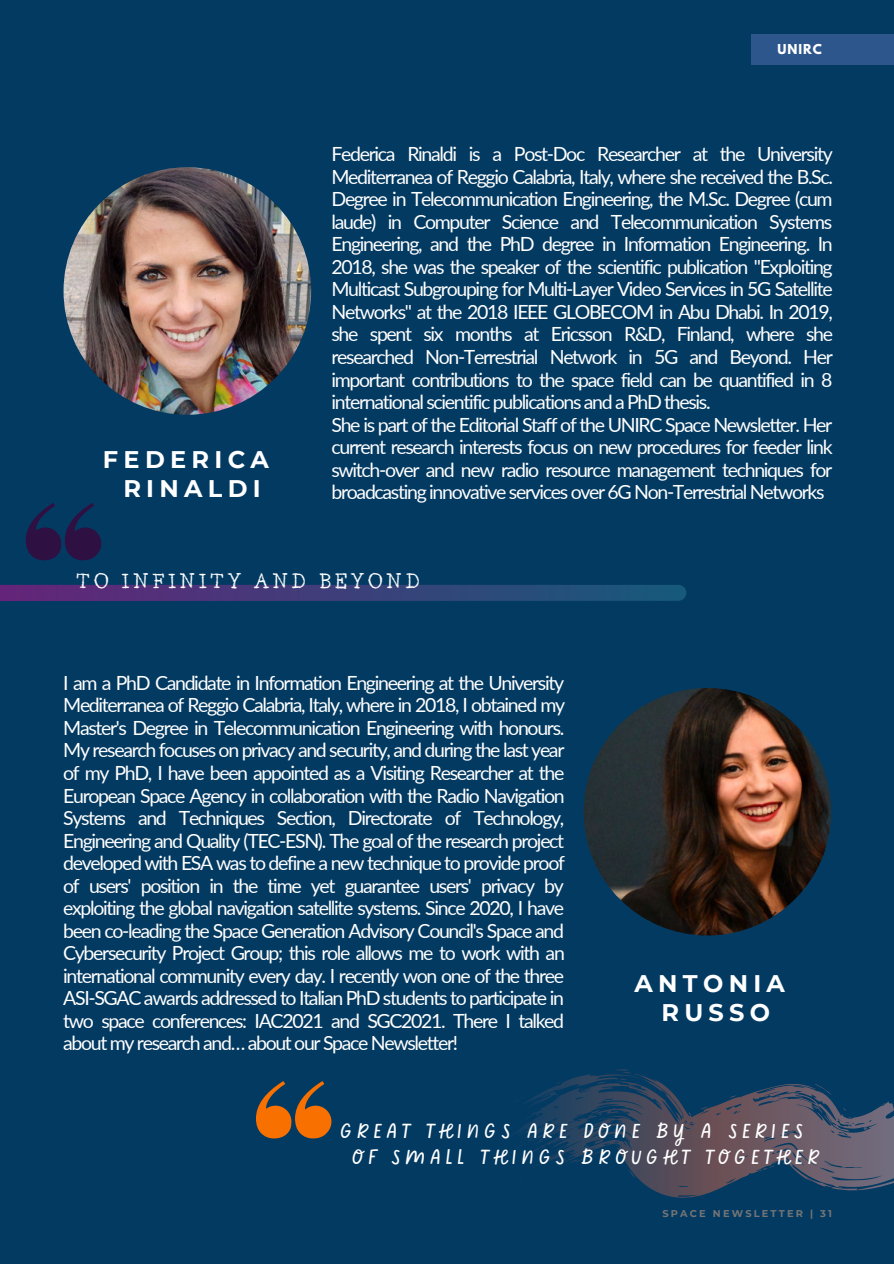
<style>
.page{position:relative;width:894px;height:1264px;background:#fff}
.page>*{position:absolute;margin:0;border:0;box-sizing:border-box;transform-origin:0 0}
.t1{font:700 24px/29.2px "Montserrat";letter-spacing:.22em;color:#fff;text-align:center}
.t2{font:22.5px/26px "Sweet Apricot";letter-spacing:.22em;color:#fff}
.t3{font:19.5px/22.5px "Lato";letter-spacing:-.07em;color:#fff}
.t4{font:18px "Berton";letter-spacing:.22em;color:#fff}
.t5{font:700 12.15px "League Spartan";letter-spacing:.08em;color:#fff}
.t6{font:700 9.75px "Montserrat";letter-spacing:.22em;color:#757575}
</style>
<div class="page">
<div style="left:0;top:0;width:893px;height:1263px;background:#033a62"></div>
<img style="left:583px;top:688px;width:248px;height:247px;border-radius:50%">
<img style="left:63px;top:167px;width:248px;height:248px;border-radius:50%">
<svg style="left:0;top:585px;width:686px;height:16px"></svg>
<svg style="left:515px;top:1069px;width:378px;height:129px"></svg>
<svg style="left:26px;top:503px;width:75px;height:57px"></svg>
<svg style="left:256px;top:1081px;width:75px;height:57px"></svg>
<div style="left:751px;top:34px;width:142px;height:30px;background:#2d568c"></div>
<p class="t1" style="left:103px;top:445px;width:167px">FEDERICA<br>RINALDI</p>
<p class="t5" style="left:777px;top:43px;width:46px">UNIRC</p>
<p class="t3" style="left:331px;top:142px;width:503px">Federica Rinaldi is a Post-Doc Researcher at the University Mediterranea of Reggio Calabria, Italy, where she received the B.Sc.<br>Degree in Telecommunication Engineering, the M.Sc. Degree (cum laude) in Computer Science and Telecommunication Systems Engineering, and the PhD degree in Information Engineering. In 2018, she was the speaker of the scientific publication "Exploiting Multicast Subgrouping for Multi-Layer Video Services in 5G Satellite Networks" at the 2018 IEEE GLOBECOM in Abu Dhabi. In 2019, she spent six months at Ericsson R&amp;D, Finland, where she researched Non-Terrestrial Network in 5G and Beyond. Her important contributions to the space field can be quantified in 8 international scientific publications and a PhD thesis.<br>She is part of the Editorial Staff of the UNIRC Space Newsletter. Her current research interests focus on new procedures for feeder link switch-over and new radio resource management techniques for broadcasting innovative services over 6G Non-Terrestrial Networks</p>
<p class="t4" style="left:77px;top:572px;width:345px">TO INFINITY AND BEYOND</p>
<p class="t3" style="left:63px;top:671px;width:503px;text-align:justify">I am a PhD Candidate in Information Engineering at the University Mediterranea of Reggio Calabria, Italy, where in 2018, I obtained my Master's Degree in Telecommunication Engineering with honours.<br>My research focuses on privacy and security, and during the last year of my PhD, I have been appointed as a Visiting Researcher at the European Space Agency in collaboration with the Radio Navigation Systems and Techniques Section, Directorate of Technology, Engineering and Quality (TEC-ESN). The goal of the research project developed with ESA was to define a new technique to provide proof of users' position in the time yet guarantee users' privacy by exploiting the global navigation satellite systems. Since 2020, I have been co-leading the Space Generation Advisory Council's Space and Cybersecurity Project Group; this role allows me to work with an international community every day. I recently won one of the three ASI-SGAC awards addressed to Italian PhD students to participate in two space conferences: IAC2021 and SGC2021. There I talked about my research and… about our Space Newsletter!</p>
<p class="t1" style="left:634px;top:968px;width:152px">ANTONIA<br>RUSSO</p>
<p class="t2" style="left:352px;top:1117px;width:469px;text-indent:-12px">GREAT THINGS ARE DONE BY A SERIES<br>OF SMALL THINGS BROUGHT TOGETHER</p>
<p class="t6" style="left:662px;top:1207px;width:171px">SPACE NEWSLETTER | 31</p>
</div>
